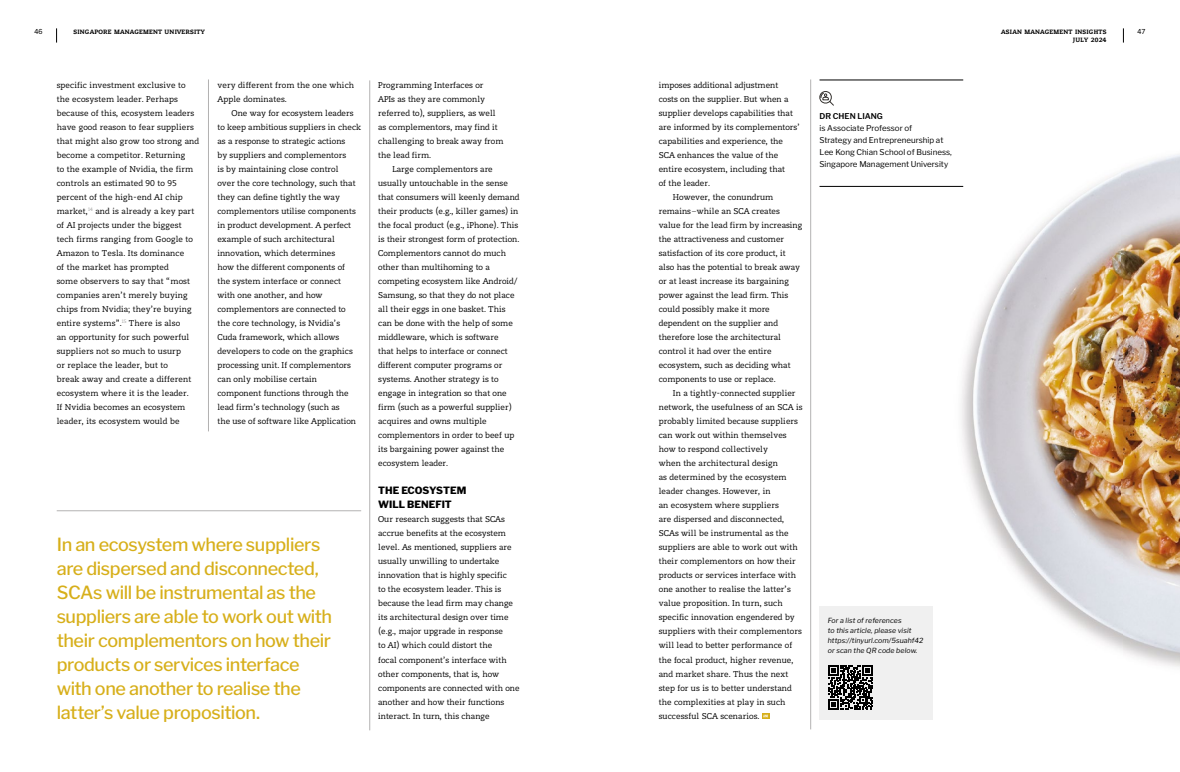
<style>
.page{position:relative;width:1180px;height:772px;background:#fff}
.page>*{position:absolute;margin:0;border:0;box-sizing:border-box;transform-origin:0 0}
.t1{font:500 18px/24px "Libre Franklin";letter-spacing:-.02em;color:#d7af1a}
.t2{font:10px/14px "Sabel";color:#000}
.t3{font:800 10px/14px "Libre Franklin";color:#000}
.t4{font:8px/12px "Libre Franklin";color:#000}
.t5{font:600 8px "Libre Franklin";color:#000}
.t6{font:italic 7px/10px "Libre Franklin";letter-spacing:.01em;color:#000}
.t7{font:800 7px "Sabel";letter-spacing:.03em;color:#000}
.t8{font:7px "Trade Gothic Next LT Pro";color:#000}
</style>
<div class="page">
<hr style="left:208px;top:79px;width:1px;height:352px;background:#b3b2b2">
<hr style="left:369px;top:80px;width:1px;height:649px;background:#b3b2b2">
<hr style="left:57px;top:510px;width:304px;height:1px;background:#b3b2b2">
<img style="left:953px;top:154px;width:226px;height:513px">
<svg style="left:762px;top:713px;width:7px;height:5px"></svg>
<hr style="left:810px;top:79px;width:1px;height:650px;background:#b3b2b2">
<svg style="left:819px;top:91px;width:15px;height:15px"></svg>
<hr style="left:819px;top:186px;width:144px;height:1px;background:#000">
<hr style="left:819px;top:79px;width:144px;height:1px;background:#000">
<div style="left:819px;top:606px;width:113px;height:113px;background:#f0f0f0"></div>
<svg style="left:828px;top:665px;width:44px;height:44px"></svg>
<svg style="left:1122px;top:28px;width:1px;height:15px"></svg>
<svg style="left:56px;top:28px;width:1px;height:15px"></svg>
<p class="t8" style="left:35px;top:26px;width:10px">46</p>
<p class="t7" style="left:73px;top:27px;width:133px">SINGAPORE MANAGEMENT UNIVERSITY</p>
<p class="t2" style="left:57px;top:78px;width:144px">specific investment exclusive to the ecosystem leader. Perhaps because of this, ecosystem leaders have good reason to fear suppliers that might also grow too strong and become a competitor. Returning<br>to the example of Nvidia, the firm controls an estimated 90 to 95 percent of the high-end AI chip market,<sup>14</sup> and is already a key part of AI projects under the biggest tech firms ranging from Google to<br>Amazon to Tesla. Its dominance<br>of the market has prompted<br>some observers to say that “most companies aren’t merely buying chips from Nvidia; they’re buying entire systems”.<sup>15</sup> There is also<br>an opportunity for such powerful suppliers not so much to usurp<br>or replace the leader, but to<br>break away and create a different ecosystem where it is the leader.<br>If Nvidia becomes an ecosystem leader, its ecosystem would be</p>
<p class="t2" style="left:217px;top:78px;width:138px">very different from the one which<br>Apple dominates.</p>
<p class="t2" style="left:217px;top:106px;width:145px;text-indent:14px">One way for ecosystem leaders to keep ambitious suppliers in check as a response to strategic actions<br>by suppliers and complementors<br>is by maintaining close control<br>over the core technology, such that they can define tightly the way complementors utilise components in product development. A perfect example of such architectural innovation, which determines<br>how the different components of<br>the system interface or connect with one another, and how complementors are connected to<br>the core technology, is Nvidia’s<br>Cuda framework, which allows developers to code on the graphics processing unit. If complementors can only mobilise certain component functions through the lead firm’s technology (such as<br>the use of software like Application</p>
<p class="t1" style="left:57px;top:532px;width:277px">In an ecosystem where suppliers are dispersed and disconnected,<br>SCAs will be instrumental as the suppliers are able to work out with their complementors on how their products or services interface with one another to realise the latter’s value proposition.</p>
<p class="t2" style="left:378px;top:78px;width:127px">Programming Interfaces or<br>APIs as they are commonly referred to), suppliers, as well as complementors, may find it challenging to break away from the lead firm.</p>
<p class="t2" style="left:378px;top:162px;width:143px;text-indent:14px">Large complementors are usually untouchable in the sense that consumers will keenly demand their products (e.g., killer games) in the focal product (e.g., iPhone). This is their strongest form of protection.<br>Complementors cannot do much other than multihoming to a competing ecosystem like Android/<br>Samsung, so that they do not place all their eggs in one basket. This can be done with the help of some middleware, which is software<br>that helps to interface or connect different computer programs or systems. Another strategy is to engage in integration so that one firm (such as a powerful supplier) acquires and owns multiple complementors in order to beef up its bargaining power against the ecosystem leader.</p>
<p class="t3" style="left:378px;top:483px;width:90px">THE ECOSYSTEM<br>WILL BENEFIT</p>
<p class="t2" style="left:378px;top:512px;width:143px">Our research suggests that SCAs accrue benefits at the ecosystem level. As mentioned, suppliers are usually unwilling to undertake innovation that is highly specific<br>to the ecosystem leader. This is because the lead firm may change its architectural design over time (e.g., major upgrade in response<br>to AI) which could distort the<br>focal component’s interface with other components, that is, how components are connected with one another and how their functions interact. In turn, this change</p>
<p class="t2" style="left:658px;top:78px;width:121px">imposes additional adjustment</p>
<p class="t2" style="left:658px;top:92px;width:131px">costs on the supplier. But when a</p>
<p class="t2" style="left:658px;top:106px;width:136px">supplier develops capabilities that</p>
<p class="t2" style="left:658px;top:120px;width:142px">are informed by its complementors’</p>
<p class="t2" style="left:658px;top:134px;width:126px">capabilities and experience, the</p>
<p class="t2" style="left:658px;top:148px;width:121px">SCA enhances the value of the</p>
<p class="t2" style="left:658px;top:162px;width:128px">entire ecosystem, including that</p>
<p class="t2" style="left:658px;top:176px;width:53px">of the leader.</p>
<p class="t2" style="left:673px;top:190px;width:102px">However, the conundrum</p>
<p class="t2" style="left:658px;top:204px;width:123px">remains–while an SCA creates</p>
<p class="t2" style="left:658px;top:218px;width:145px">value for the lead firm by increasing</p>
<p class="t2" style="left:658px;top:232px;width:127px">the attractiveness and customer</p>
<p class="t2" style="left:658px;top:246px;width:128px">satisfaction of its core product, it</p>
<p class="t2" style="left:658px;top:260px;width:143px">also has the potential to break away</p>
<p class="t2" style="left:658px;top:274px;width:132px">or at least increase its bargaining</p>
<p class="t2" style="left:658px;top:288px;width:131px">power against the lead firm. This</p>
<p class="t2" style="left:658px;top:302px;width:112px">could possibly make it more</p>
<p class="t2" style="left:658px;top:316px;width:121px">dependent on the supplier and</p>
<p class="t2" style="left:658px;top:330px;width:124px">therefore lose the architectural</p>
<p class="t2" style="left:658px;top:344px;width:114px">control it had over the entire</p>
<p class="t2" style="left:658px;top:358px;width:133px">ecosystem, such as deciding what</p>
<p class="t2" style="left:658px;top:372px;width:118px">components to use or replace.</p>
<p class="t2" style="left:673px;top:386px;width:124px">In a tightly-connected supplier</p>
<p class="t2" style="left:658px;top:400px;width:145px">network, the usefulness of an SCA is</p>
<p class="t2" style="left:658px;top:414px;width:141px">probably limited because suppliers</p>
<p class="t2" style="left:658px;top:428px;width:129px">can work out within themselves</p>
<p class="t2" style="left:658px;top:442px;width:111px">how to respond collectively</p>
<p class="t2" style="left:658px;top:456px;width:121px">when the architectural design</p>
<p class="t2" style="left:658px;top:470px;width:129px">as determined by the ecosystem</p>
<p class="t2" style="left:658px;top:484px;width:113px">leader changes. However, in</p>
<p class="t2" style="left:658px;top:498px;width:122px">an ecosystem where suppliers</p>
<p class="t2" style="left:658px;top:512px;width:127px">are dispersed and disconnected,</p>
<p class="t2" style="left:658px;top:526px;width:131px">SCAs will be instrumental as the</p>
<p class="t2" style="left:658px;top:540px;width:140px">suppliers are able to work out with</p>
<p class="t2" style="left:658px;top:554px;width:138px">their complementors on how their</p>
<p class="t2" style="left:658px;top:568px;width:139px">products or services interface with</p>
<p class="t2" style="left:658px;top:582px;width:134px">one another to realise the latter’s</p>
<p class="t2" style="left:658px;top:596px;width:125px">value proposition. In turn, such</p>
<p class="t2" style="left:658px;top:610px;width:137px">specific innovation engendered by</p>
<p class="t2" style="left:658px;top:624px;width:145px">suppliers with their complementors</p>
<p class="t2" style="left:658px;top:638px;width:135px">will lead to better performance of</p>
<p class="t2" style="left:658px;top:652px;width:136px">the focal product, higher revenue,</p>
<p class="t2" style="left:658px;top:666px;width:131px">and market share. Thus the next</p>
<p class="t2" style="left:658px;top:680px;width:134px">step for us is to better understand</p>
<p class="t2" style="left:658px;top:694px;width:128px">the complexities at play in such</p>
<p class="t2" style="left:658px;top:708px;width:102px">successful SCA scenarios.</p>
<p class="t5" style="left:819px;top:111px;width:65px">DR CHEN LIANG</p>
<p class="t4" style="left:819px;top:122px;width:134px">is Associate Professor of<br>Strategy and Entrepreneurship at<br>Lee Kong Chian School of Business,<br>Singapore Management University</p>
<p class="t6" style="left:827px;top:615px;width:97px">For a list of references<br>to this article, please visit https://tinyurl.com/5suahf42 or scan the QR code below.</p>
<p class="t7" style="left:1001px;top:27px;width:107px">ASIAN MANAGEMENT INSIGHTS</p>
<p class="t8" style="left:1137px;top:26px;width:10px">47</p>
<p class="t7" style="left:1072px;top:36px;width:35px">JULY 2024</p>
</div>
